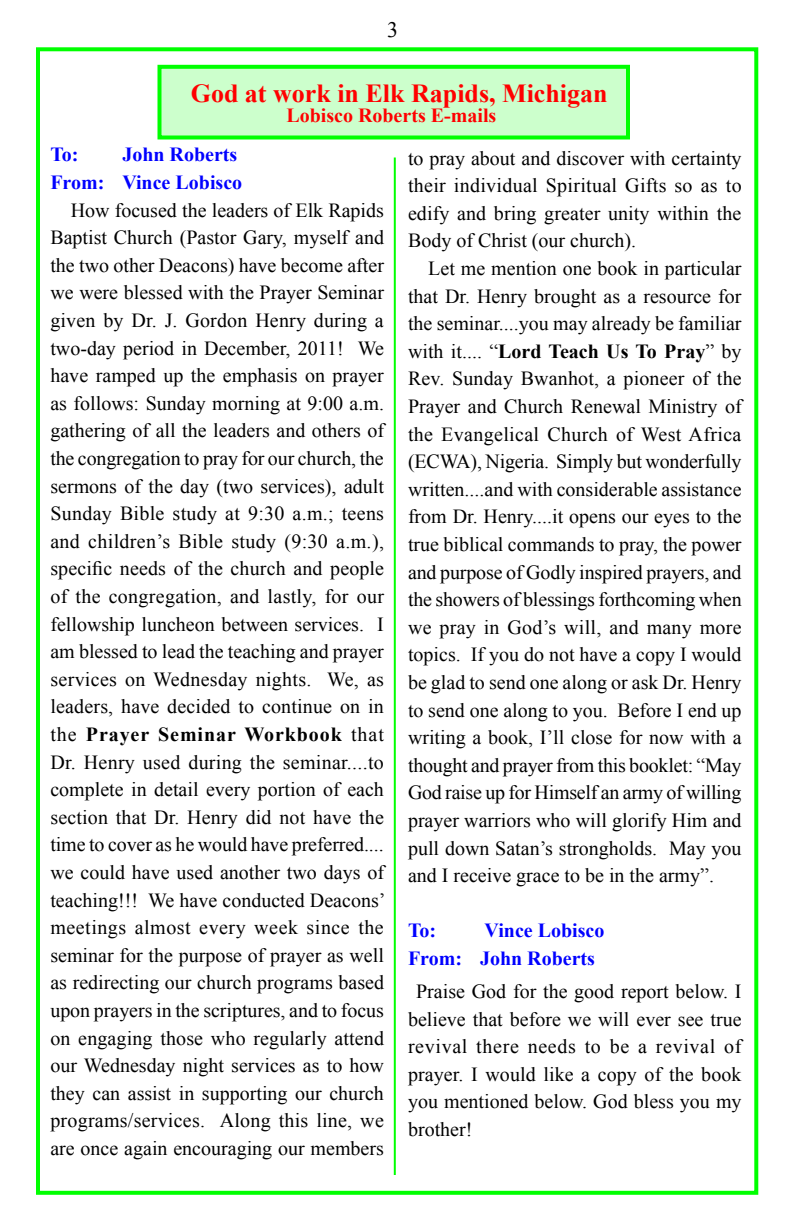
<style>
.page{position:relative;width:792px;height:1224px;background:#fff}
.page>*{position:absolute;margin:0;border:0;box-sizing:border-box;transform-origin:0 0}
.t1{font:700 26px "Times New Roman";color:#f00}
.t2{font:22px "Times New Roman";color:#000}
.t3{font:20px/27.6px "Times New Roman";color:#000;text-align:justify}
.t4{font:700 20px/27.6px "Times New Roman";color:#00f;text-align:right}
.t5{font:700 20px "Times New Roman";color:#f00}
.s1{font-weight:700}
</style>
<div class="page">
<div style="left:36px;top:47px;width:722px;height:1148px;border:4px solid #0f0"></div>
<div style="left:158px;top:65px;width:472px;height:75px;background:#cfc;border:4px solid #0f0"></div>
<hr style="left:394px;top:158px;width:2px;height:1017px;background:#0f0">
<p class="t2" style="left:387px;top:15px;width:12px">3</p>
<h1 class="t1" style="left:191px;top:76px;width:418px">God at work in Elk Rapids, Michigan</h1>
<p class="t5" style="left:286px;top:102px;width:211px">Lobisco Roberts E-mails</p>
<p class="t4" style="left:50px;top:140px;width:193px">John Roberts<br>From: Vince Lobisco</p>
<p class="t3" style="left:50px;top:196px;width:337px;text-indent:20px">How focused the leaders of Elk Rapids Baptist Church (Pastor Gary, myself and the two other Deacons) have become after we were blessed with the Prayer Seminar given by Dr. J. Gordon Henry during a two-day period in December, 2011! We have ramped up the emphasis on prayer as follows: Sunday morning at 9:00 a.m. gathering of all the leaders and others of the congregation to pray for our church, the sermons of the day (two services), adult Sunday Bible study at 9:30 a.m.; teens and children’s Bible study (9:30 a.m.), specific needs of the church and people of the congregation, and lastly, for our fellowship luncheon between services. I am blessed to lead the teaching and prayer services on Wednesday nights. We, as leaders, have decided to continue on in the <span class="s1">Prayer Seminar Workbook</span> that Dr. Henry used during the seminar....to complete in detail every portion of each section that Dr. Henry did not have the time to cover as he would have preferred.... we could have used another two days of teaching!!! We have conducted Deacons’ meetings almost every week since the seminar for the purpose of prayer as well as redirecting our church programs based upon prayers in the scriptures, and to focus on engaging those who regularly attend our Wednesday night services as to how they can assist in supporting our church programs/services. Along this line, we are once again encouraging our members</p>
<p class="t4" style="left:50px;top:140px;width:30px">To:</p>
<p class="t3" style="left:408px;top:144px;width:335px">to pray about and discover with certainty their individual Spiritual Gifts so as to edify and bring greater unity within the Body of Christ (our church).</p>
<p class="t3" style="left:408px;top:254px;width:335px;text-indent:20px">Let me mention one book in particular that Dr. Henry brought as a resource for the seminar....you may already be familiar with it.... “<span class="s1">Lord Teach Us To Pray</span>” by Rev. Sunday Bwanhot, a pioneer of the Prayer and Church Renewal Ministry of the Evangelical Church of West Africa (ECWA), Nigeria. Simply but wonderfully written....and with considerable assistance from Dr. Henry....it opens our eyes to the true biblical commands to pray, the power and purpose of Godly inspired prayers, and the showers of blessings forthcoming when we pray in God’s will, and many more topics. If you do not have a copy I would be glad to send one along or ask Dr. Henry to send one along to you. Before I end up writing a book, I’ll close for now with a thought and prayer from this booklet: “May God raise up for Himself an army of willing prayer warriors who will glorify Him and pull down Satan’s strongholds. May you and I receive grace to be in the army”.</p>
<p class="t4" style="left:408px;top:916px;width:30px">To:</p>
<p class="t4" style="left:408px;top:916px;width:198px;text-align:left;text-indent:77px">Vince Lobisco<br>From: John Roberts</p>
<p class="t3" style="left:408px;top:977px;width:335px;text-indent:8px">Praise God for the good report below. I believe that before we will ever see true revival there needs to be a revival of prayer. I would like a copy of the book you mentioned below. God bless you my brother!</p>
</div>
